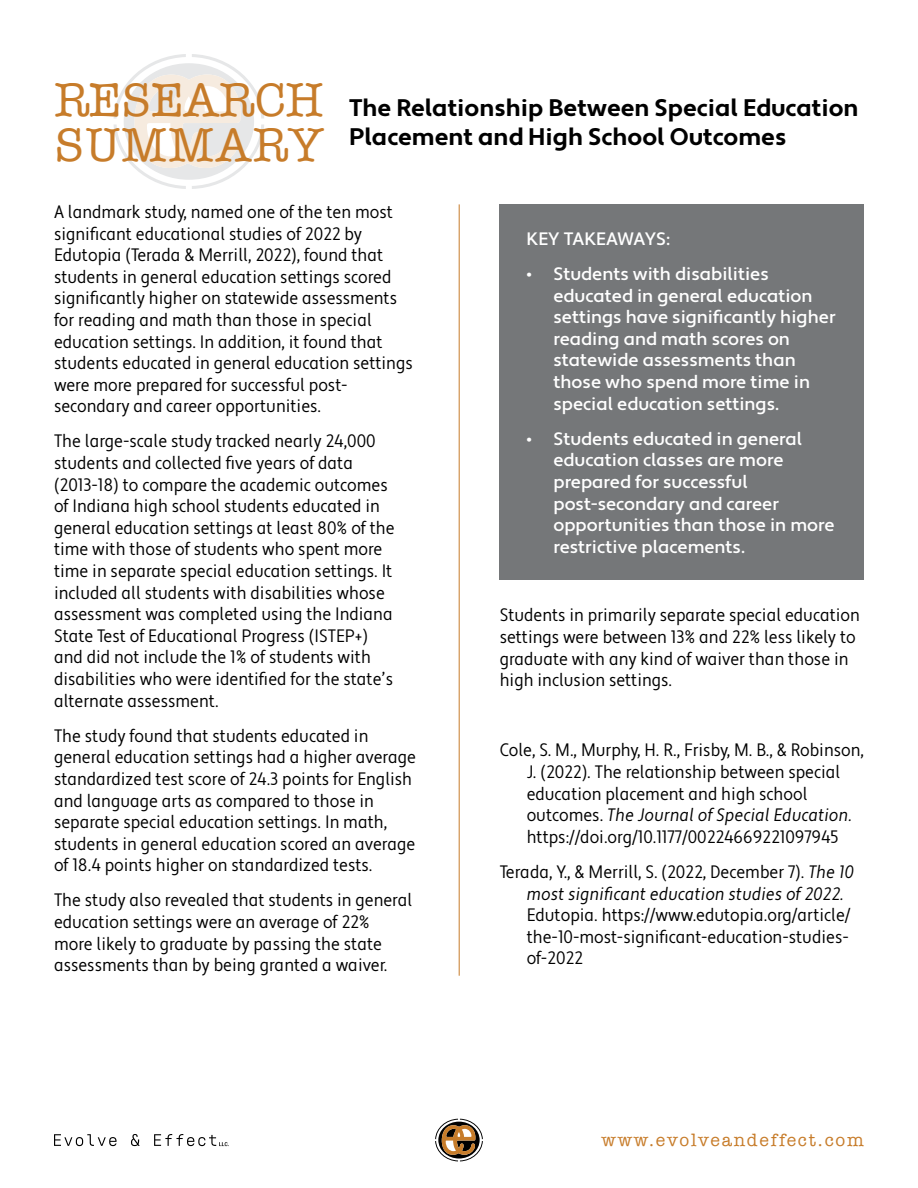
<style>
.page{position:relative;width:918px;height:1188px;background:#fff}
.page>*{position:absolute;margin:0;border:0;box-sizing:border-box;transform-origin:0 0}
.Research_Summary{font:48px/45px "American Typewriter";letter-spacing:.005em;color:#c77c2a}
.t1{font:700 24px/28.8px "Apertura";color:#000}
.Reference_article{font:condensed 18px/21.6px "Apertura";color:#000}
.Key_Takeaways_header{font:500 18px/21.6px "Apertura";color:#fff}
.Website{font:18px "American Typewriter";letter-spacing:.1em;color:#c77c2a}
.s1{font-family:"Apertura Condensed Obliq";font-stretch:normal}
</style>
<div class="page">
<svg style="left:114px;top:54px;width:150px;height:135px"></svg>
<div style="left:500px;top:204px;width:364px;height:376px;background:#757779"></div>
<hr style="left:459px;top:204px;width:1px;height:772px;background:#c77c2a">
<svg style="left:54px;top:1134px;width:63px;height:12px"></svg>
<svg style="left:131px;top:1134px;width:9px;height:12px"></svg>
<svg style="left:154px;top:1134px;width:75px;height:12px"></svg>
<svg style="left:435px;top:1119px;width:48px;height:42px"></svg>
<h1 class="Research_Summary" style="left:54px;top:77px;width:270px">RESEARCH<br>SUMMARY</h1>
<h2 class="t1" style="left:349px;top:94px;width:511px">The Relationship Between Special Education<br>Placement and High School Outcomes</h2>
<p class="Reference_article" style="left:54px;top:202px;width:360px">A landmark study, named one of the ten most significant educational studies of 2022 by Edutopia (Terada &amp; Merrill, 2022), found that students in general education settings scored significantly higher on statewide assessments for reading and math than those in special education settings. In addition, it found that students educated in general education settings were more prepared for successful post&shy;secondary and career opportunities.</p>
<p class="Reference_article" style="left:54px;top:431px;width:342px">The large-scale study tracked nearly 24,000 students and collected five years of data (2013-18) to compare the academic outcomes of Indiana high school students educated in general education settings at least 80% of the time with those of students who spent more time in separate special education settings. It included all students with disabilities whose assessment was completed using the Indiana State Test of Educational Progress (ISTEP+) and did not include the 1% of students with disabilities who were identified for the state’s alternate assessment.</p>
<p class="Reference_article" style="left:54px;top:725px;width:364px">The study found that students educated in general education settings had a higher average standardized test score of 24.3 points for English and language arts as compared to those in separate special education settings. In math, students in general education scored an average of 18.4 points higher on standardized tests.</p>
<p class="Reference_article" style="left:54px;top:890px;width:360px">The study also revealed that students in general education settings were an average of 22% more likely to graduate by passing the state assessments than by being granted a waiver.</p>
<h3 class="Key_Takeaways_header" style="left:526px;top:229px;width:145px">KEY TAKEAWAYS:</h3>
<p class="Key_Takeaways_header" style="left:554px;top:264px;width:284px;text-indent:-27px">• Students with disabilities educated in general education settings have significantly higher reading and math scores on statewide assessments than those who spend more time in special education settings.</p>
<p class="Key_Takeaways_header" style="left:554px;top:428px;width:283px;text-indent:-27px">• Students educated in general education classes are more prepared for successful post-secondary and career opportunities than those in more restrictive placements.</p>
<p class="Reference_article" style="left:500px;top:605px;width:362px">Students in primarily separate special education settings were between 13% and 22% less likely to graduate with any kind of waiver than those in high inclusion settings.</p>
<p class="Reference_article" style="left:527px;top:740px;width:339px;text-indent:-27px">Cole, S. M., Murphy, H. R., Frisby, M. B., &amp; Robinson, J. (2022). The relationship between special education placement and high school outcomes. <span class="s1">The Journal of Special Education. </span>https://doi.org/10.1177/00224669221097945</p>
<p class="Reference_article" style="left:527px;top:862px;width:329px;text-indent:-27px">Terada, Y., &amp; Merrill, S. (2022, December 7). <span class="s1">The 10 most significant education studies of 2022.<br></span>Edutopia. https://www.edutopia.org/article/ the-10-most-significant-education-studies&shy;of-2022</p>
<p class="Website" style="left:602px;top:1130px;width:264px">www.evolveandeffect.com</p>
</div>
